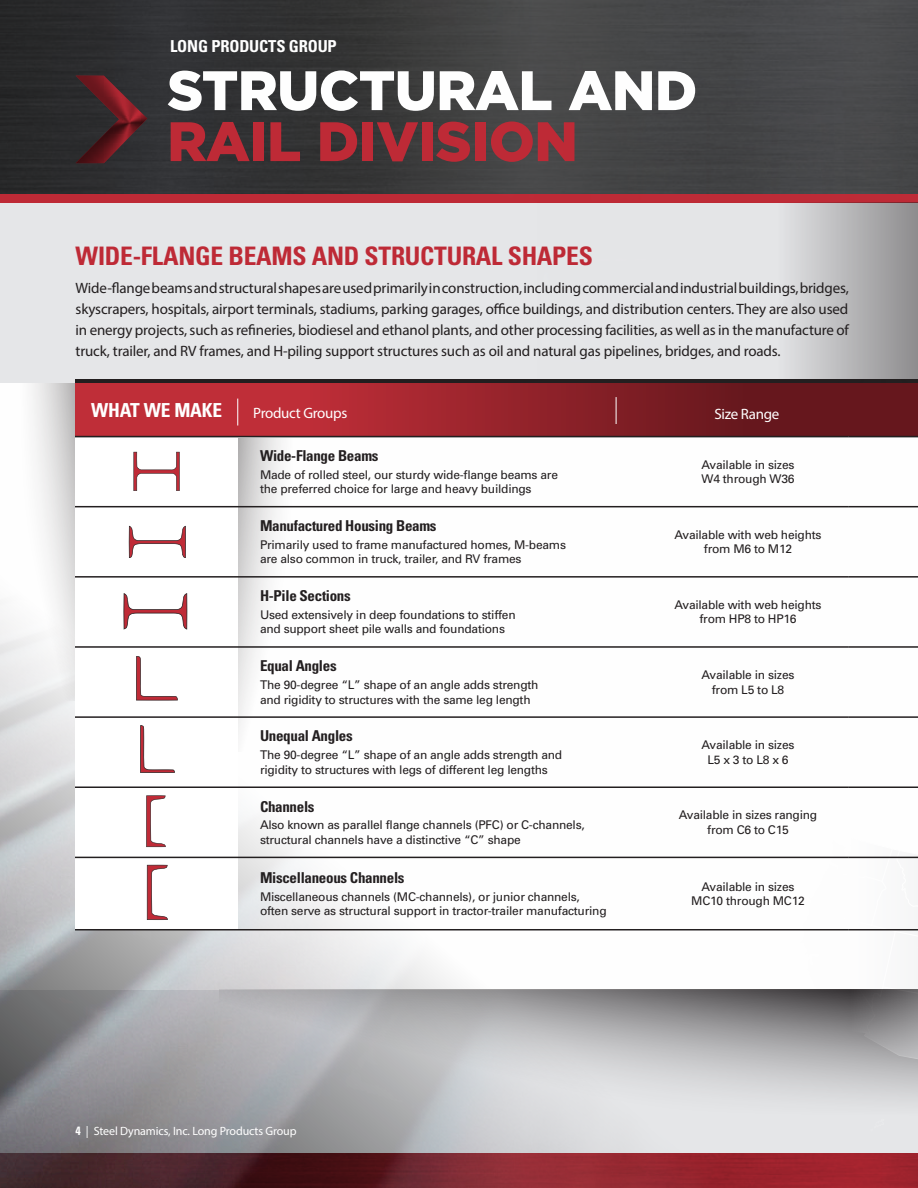
<style>
.page{position:relative;width:918px;height:1188px;background:#fff}
.page>*{position:absolute;margin:0;border:0;box-sizing:border-box;transform-origin:0 0}
.t1{font:900 55.5px "Gotham";letter-spacing:-.01em;color:#fff}
.t2{font:900 55.5px "Gotham";letter-spacing:-.01em;color:#bf2b37}
.t3{font:700 condensed 25.5px "Univers";letter-spacing:-.01em;color:#bf2b37}
.t4{font:700 condensed 19.35px "Univers";letter-spacing:-.01em;color:#fff}
.t5{font:700 condensed 16.5px "Univers";letter-spacing:-.01em;color:#fff}
.Paragraph_Style_1{font:15px/21px "Myriad Pro";letter-spacing:-.01em;color:#231f20;text-align:justify}
.t6{font:700 condensed 15px "Univers";letter-spacing:-.02em;color:#231f20}
.t7{font:15px "Myriad Pro";letter-spacing:-.02em;color:#fff}
.t8{font:12px/14.4px "Univers";letter-spacing:-.02em;color:#231f20}
.t9{font:12px "Myriad Pro";letter-spacing:-.01em;color:#fff}
.s1{font-family:"Univers";font-weight:700;font-stretch:condensed}
</style>
<div class="page">
<img style="left:0;top:0;width:918px;height:1188px">
<div style="left:75px;top:438px;width:163px;height:492px;background:#fff"></div>
<svg style="left:134px;top:452px;width:46px;height:39px"></svg>
<svg style="left:220px;top:990px;width:698px;height:136px;background:#b8b9bb"></svg>
<svg style="left:238px;top:438px;width:61px;height:314px"></svg>
<svg style="left:13px;top:383px;width:62px;height:318px;fill:#f2f2f2"></svg>
<svg style="left:798px;top:837px;width:120px;height:224px"></svg>
<svg style="left:869px;top:1118px;width:16px;height:15px"></svg>
<svg style="left:791px;top:1077px;width:65px;height:55px;background:#dddddf"></svg>
<svg style="left:75px;top:383px;width:843px;height:52px;background:#95232b"></svg>
<hr style="left:75px;top:436px;width:158px;height:1px;background:#231f20">
<hr style="left:233px;top:436px;width:415px;height:1px;background:#231f20">
<hr style="left:648px;top:436px;width:200px;height:1px;background:#231f20">
<hr style="left:848px;top:436px;width:70px;height:1px;background:#231f20">
<hr style="left:75px;top:506px;width:158px;height:1px;background:#231f20">
<hr style="left:233px;top:506px;width:415px;height:1px;background:#231f20">
<hr style="left:648px;top:506px;width:200px;height:1px;background:#231f20">
<hr style="left:848px;top:506px;width:70px;height:1px;background:#231f20">
<hr style="left:75px;top:576px;width:158px;height:2px;background:#231f20">
<hr style="left:233px;top:576px;width:415px;height:2px;background:#231f20">
<hr style="left:648px;top:576px;width:200px;height:2px;background:#231f20">
<hr style="left:848px;top:576px;width:70px;height:2px;background:#231f20">
<hr style="left:75px;top:646px;width:158px;height:2px;background:#231f20">
<hr style="left:233px;top:646px;width:415px;height:2px;background:#231f20">
<hr style="left:648px;top:646px;width:200px;height:2px;background:#231f20">
<hr style="left:848px;top:646px;width:70px;height:2px;background:#231f20">
<hr style="left:75px;top:716px;width:158px;height:2px;background:#231f20">
<hr style="left:233px;top:716px;width:415px;height:2px;background:#231f20">
<hr style="left:648px;top:716px;width:200px;height:2px;background:#231f20">
<hr style="left:848px;top:716px;width:70px;height:2px;background:#231f20">
<hr style="left:75px;top:787px;width:158px;height:1px;background:#231f20">
<hr style="left:233px;top:787px;width:415px;height:1px;background:#231f20">
<hr style="left:648px;top:787px;width:200px;height:1px;background:#231f20">
<hr style="left:848px;top:787px;width:70px;height:1px;background:#231f20">
<hr style="left:75px;top:857px;width:158px;height:1px;background:#231f20">
<hr style="left:233px;top:857px;width:415px;height:1px;background:#231f20">
<hr style="left:648px;top:857px;width:200px;height:1px;background:#231f20">
<hr style="left:848px;top:857px;width:70px;height:1px;background:#231f20">
<hr style="left:75px;top:929px;width:158px;height:1px;background:#231f20">
<hr style="left:233px;top:929px;width:415px;height:1px;background:#231f20">
<hr style="left:648px;top:929px;width:200px;height:1px;background:#231f20">
<hr style="left:848px;top:929px;width:70px;height:1px;background:#231f20">
<svg style="left:123px;top:593px;width:64px;height:37px"></svg>
<svg style="left:129px;top:526px;width:57px;height:31px"></svg>
<svg style="left:538px;top:202px;width:380px;height:178px;background:#d2d2d4"></svg>
<svg style="left:237px;top:399px;width:1px;height:27px"></svg>
<svg style="left:616px;top:397px;width:1px;height:27px"></svg>
<svg style="left:140px;top:725px;width:35px;height:48px"></svg>
<svg style="left:147px;top:865px;width:21px;height:55px"></svg>
<svg style="left:146px;top:795px;width:20px;height:52px"></svg>
<svg style="left:136px;top:656px;width:42px;height:44px"></svg>
<p class="t5" style="left:170px;top:36px;width:168px">LONG PRODUCTS GROUP</p>
<p class="t1" style="left:167px;top:52px;width:532px">STRUCTURAL AND</p>
<p class="t2" style="left:167px;top:103px;width:412px">RAIL DIVISION</p>
<p class="t3" style="left:76px;top:241px;width:519px">WIDE-FLANGE BEAMS AND STRUCTURAL SHAPES</p>
<p class="Paragraph_Style_1" style="left:76px;top:277px;width:775px">Wide-flange beams and structural shapes are used primarily in construction, including commercial and industrial buildings, bridges, skyscrapers, hospitals, airport terminals, stadiums, parking garages, office buildings, and distribution centers. They are also used in energy projects, such as refineries, biodiesel and ethanol plants, and other processing facilities, as well as in the manufacture of truck, trailer, and RV frames, and H-piling support structures such as oil and natural gas pipelines, bridges, and roads.</p>
<p class="t4" style="left:91px;top:399px;width:132px">WHAT WE MAKE</p>
<p class="t7" style="left:715px;top:404px;width:66px">Size Range</p>
<p class="t7" style="left:253px;top:404px;width:96px">Product Groups</p>
<p class="t6" style="left:260px;top:446px;width:120px">Wide-Flange Beams</p>
<p class="t8" style="left:260px;top:467px;width:300px">Made of rolled steel, our sturdy wide-flange beams are the preferred choice for large and heavy buildings</p>
<p class="t8" style="left:702px;top:457px;width:94px">Available in sizes</p>
<p class="t8" style="left:702px;top:472px;width:94px">W4 through W36</p>
<p class="t6" style="left:260px;top:516px;width:178px">Manufactured Housing Beams</p>
<p class="t8" style="left:260px;top:538px;width:308px">Primarily used to frame manufactured homes, M-beams are also common in truck, trailer, and RV frames</p>
<p class="t6" style="left:260px;top:587px;width:92px">H-Pile Sections</p>
<p class="t8" style="left:260px;top:608px;width:257px">Used extensively in deep foundations to stiffen and support sheet pile walls and foundations</p>
<p class="t6" style="left:260px;top:657px;width:78px">Equal Angles</p>
<p class="t8" style="left:260px;top:678px;width:280px">The 90-degree “L” shape of an angle adds strength and rigidity to structures with the same leg length</p>
<p class="t6" style="left:260px;top:727px;width:94px">Unequal Angles</p>
<p class="t8" style="left:260px;top:748px;width:304px">The 90-degree “L” shape of an angle adds strength and rigidity to structures with legs of different leg lengths</p>
<p class="t6" style="left:260px;top:797px;width:56px">Channels</p>
<p class="t8" style="left:260px;top:818px;width:326px">Also known as parallel flange channels (PFC) or C-channels, structural channels have a distinctive “C” shape</p>
<p class="t6" style="left:260px;top:868px;width:146px">Miscellaneous Channels</p>
<p class="t8" style="left:260px;top:889px;width:348px">Miscellaneous channels (MC-channels), or junior channels, often serve as structural support in tractor-trailer manufacturing</p>
<p class="t8" style="left:675px;top:528px;width:148px">Available with web heights</p>
<p class="t8" style="left:704px;top:542px;width:90px">from M6 to M12</p>
<p class="t8" style="left:675px;top:598px;width:148px">Available with web heights</p>
<p class="t8" style="left:700px;top:612px;width:99px">from HP8 to HP16</p>
<p class="t8" style="left:702px;top:668px;width:94px">Available in sizes</p>
<p class="t8" style="left:712px;top:682px;width:74px">from L5 to L8</p>
<p class="t8" style="left:702px;top:738px;width:94px">Available in sizes</p>
<p class="t8" style="left:708px;top:752px;width:83px">L5 x 3 to L8 x 6</p>
<p class="t8" style="left:679px;top:808px;width:140px">Available in sizes ranging</p>
<p class="t8" style="left:707px;top:823px;width:83px">from C6 to C15</p>
<p class="t8" style="left:702px;top:879px;width:94px">Available in sizes</p>
<p class="t8" style="left:691px;top:894px;width:115px">MC10 through MC12</p>
<p class="t9" style="left:76px;top:1123px;width:223px"><span class="s1">4</span> | Steel Dynamics, Inc. Long Products Group</p>
</div>
